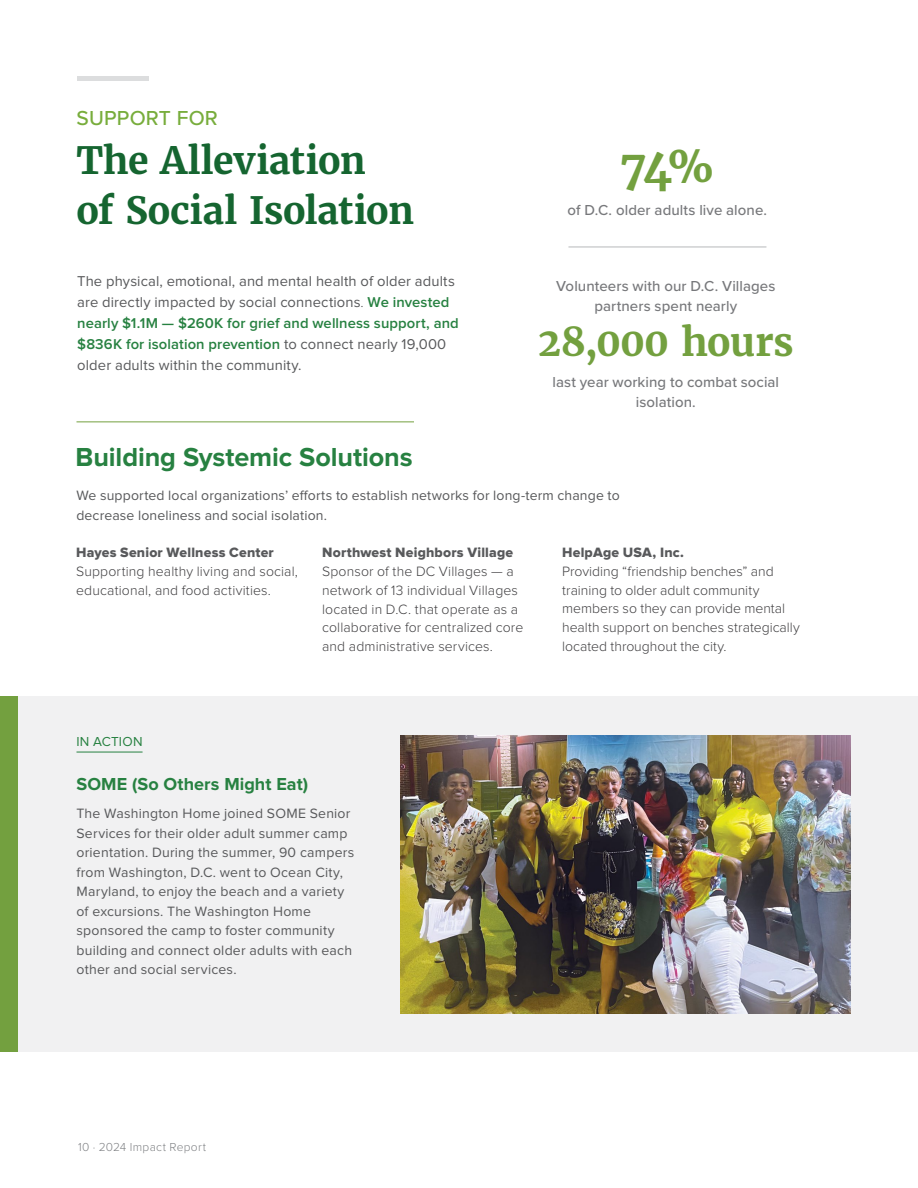
<style>
.page{position:relative;width:918px;height:1188px;background:#fff}
.page>*{position:absolute;margin:0;border:0;box-sizing:border-box;transform-origin:0 0}
.t1{font:700 45px "Merriweather";color:#73a03f}
.t2{font:700 39px "Merriweather";letter-spacing:-.02em;color:#73a03f}
.t3{font:700 37.5px/49.5px "Merriweather";letter-spacing:-.005em;color:#156530}
.t4{font:700 27px "Proxima Nova";letter-spacing:-.005em;color:#278141}
.t5{font:500 21px "Proxima Nova";letter-spacing:.01em;color:#78ad3c}
.t6{font:700 18px "Proxima Nova";letter-spacing:.005em;color:#278141}
.t7{font:500 15px/19.5px "Proxima Nova";letter-spacing:.005em;color:#77787b;text-align:center}
.t8{font:14.85px/21px "Proxima Nova";letter-spacing:.01em;color:#58595b}
.t9{font:14.1px/19.5px "Proxima Nova";letter-spacing:.015em;color:#58595b}
.t10{font:300 14.1px/18.8px "Proxima Nova";letter-spacing:.01em;color:#414042}
.t11{font:14.1px "Proxima Nova Extrabld";letter-spacing:.015em;color:#58595b}
.t12{font:13.5px "Proxima Nova";letter-spacing:.02em;color:#278141}
.t13{font:300 12px "Proxima Nova";letter-spacing:.025em;color:#808285}
.s1{font-weight:300}
.s2{font-weight:600;color:#278141}
</style>
<div class="page">
<div style="left:0;top:696px;width:918px;height:356px;background:#f1f1f2"></div>
<hr style="left:76px;top:752px;width:67px;height:1px;background:#278141">
<div style="left:0;top:696px;width:18px;height:356px;background:#73a03f"></div>
<img style="left:400px;top:735px;width:450px;height:279px">
<hr style="left:568px;top:247px;width:198px;height:1px;background:#b7b9bb">
<div style="left:77px;top:76px;width:72px;height:5px;background:#dcddde"></div>
<hr style="left:76px;top:422px;width:338px;height:1px;background:#73a03f">
<h3 class="t5" style="left:76px;top:102px;width:143px">SUPPORT FOR</h3>
<h3 class="t3" style="left:76px;top:136px;width:339px">The Alleviation<br>of Social Isolation</h3>
<p class="t8" style="left:77px;top:271px;width:383px">The physical, emotional, and mental health of older adults are directly impacted by social connections<span class="s1">.</span> <span class="s2">We invested nearly $1.1M — $260K for grief and wellness support, and $836K for isolation prevention</span> to connect nearly 19,000 older adults within the community.</p>
<h1 class="t1" style="left:620px;top:138px;width:96px">74%</h1>
<p class="t7" style="left:568px;top:199px;width:201px">of D.C. older adults live alone.</p>
<p class="t7" style="left:556px;top:276px;width:221px">Volunteers with our D.C. Villages partners spent nearly</p>
<h2 class="t2" style="left:538px;top:317px;width:257px">28,000 hours</h2>
<p class="t7" style="left:552px;top:372px;width:228px">last year working to combat social isolation.</p>
<h3 class="t4" style="left:76px;top:441px;width:339px">Building Systemic Solutions</h3>
<p class="t9" style="left:76px;top:486px;width:545px">We supported local organizations’ efforts to establish networks for long-term change to decrease loneliness and social isolation.</p>
<p class="t11" style="left:76px;top:545px;width:199px">Hayes Senior Wellness Center</p>
<p class="t10" style="left:76px;top:562px;width:223px">Supporting healthy living and social, educational, and food activities.</p>
<p class="t11" style="left:562px;top:544px;width:123px">HelpAge USA, Inc.</p>
<p class="t10" style="left:562px;top:562px;width:239px">Providing “friendship benches” and training to older adult community members so they can provide mental health support on benches strategically located throughout the city.</p>
<p class="t11" style="left:322px;top:545px;width:193px">Northwest Neighbors Village</p>
<p class="t10" style="left:322px;top:562px;width:203px">Sponsor of the DC Villages — a network of 13 individual Villages located in D.C. that operate as a collaborative for centralized core and administrative services.</p>
<p class="t12" style="left:76px;top:734px;width:68px">IN ACTION</p>
<p class="t6" style="left:76px;top:773px;width:233px">SOME (So Others Might Eat)</p>
<p class="t9" style="left:76px;top:804px;width:279px">The Washington Home joined SOME Senior Services for their older adult summer camp orientation. During the summer, 90 campers from Washington, D.C. went to Ocean City, Maryland, to enjoy the beach and a variety of excursions. The Washington Home sponsored the camp to foster community building and connect older adults with each other and social services.</p>
<p class="t13" style="left:78px;top:1140px;width:129px">10 · 2024 Impact Report</p>
</div>
